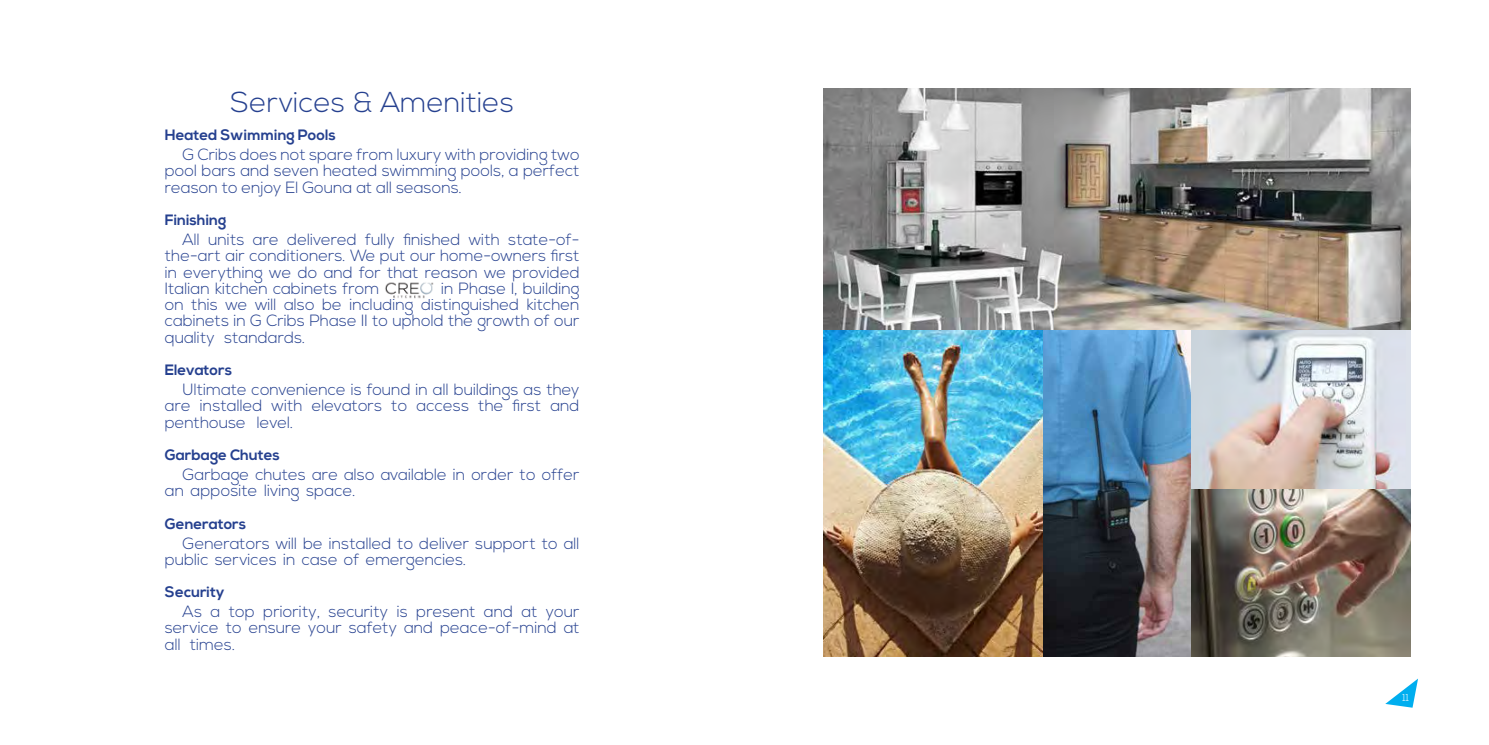
<style>
.page{position:relative;width:1489px;height:745px;background:#fff}
.page>*{position:absolute;margin:0;border:0;box-sizing:border-box;transform-origin:0 0}
.t1{font:300 28.75px "Nexa";color:#25408f}
.t2{font:300 16.25px/16.2px "Nexa";color:#25408f;text-align:justify}
.t3{font:700 15px "Nexa";color:#25408f}
.t4{font:300 10px "Nexa";color:#fff}
</style>
<div class="page">
<svg style="left:1385px;top:679px;width:32px;height:28px"></svg>
<img style="left:385px;top:282px;width:49px;height:16px">
<img style="left:823px;top:329px;width:220px;height:327px">
<img style="left:1190px;top:329px;width:220px;height:160px">
<img style="left:1190px;top:489px;width:220px;height:167px">
<img style="left:1043px;top:329px;width:147px;height:327px">
<img style="left:823px;top:88px;width:587px;height:241px">
<h1 class="t1" style="left:230px;top:86px;width:285px">Services &amp; Amenities</h1>
<p class="t3" style="left:165px;top:126px;width:172px">Heated Swimming Pools</p>
<p class="t2" style="left:165px;top:147px;width:416px;text-indent:18px">G Cribs does not spare from luxury with providing two pool bars and seven heated swimming pools, a perfect reason to enjoy El Gouna at all seasons.</p>
<p class="t3" style="left:165px;top:211px;width:63px">Finishing</p>
<p class="t2" style="left:165px;top:232px;width:416px;text-indent:18px">All units are delivered fully finished with state-of&shy;the-art air conditioners. We put our home-owners first in everything we do and for that reason we provided Italian kitchen cabinets from</p>
<p class="t2" style="left:165px;top:281px;width:416px;text-indent:276px">in Phase I, building on this we will also be including distinguished kitchen cabinets in G Cribs Phase II to uphold the growth of our quality standards.</p>
<p class="t3" style="left:165px;top:361px;width:69px">Elevators</p>
<p class="t2" style="left:165px;top:382px;width:416px;text-indent:18px">Ultimate convenience is found in all buildings as they are installed with elevators to access the first and penthouse level.</p>
<p class="t3" style="left:165px;top:446px;width:117px">Garbage Chutes</p>
<p class="t2" style="left:165px;top:466px;width:416px;text-indent:18px">Garbage chutes are also available in order to offer an apposite living space.</p>
<p class="t3" style="left:165px;top:514px;width:83px">Generators</p>
<p class="t2" style="left:165px;top:535px;width:416px;text-indent:18px">Generators will be installed to deliver support to all public services in case of emergencies.</p>
<p class="t3" style="left:165px;top:583px;width:61px">Security</p>
<p class="t2" style="left:165px;top:603px;width:416px;text-indent:18px">As a top priority, security is present and at your service to ensure your safety and peace-of-mind at all times.</p>
<p class="t4" style="left:1402px;top:691px;width:8px">11</p>
</div>
